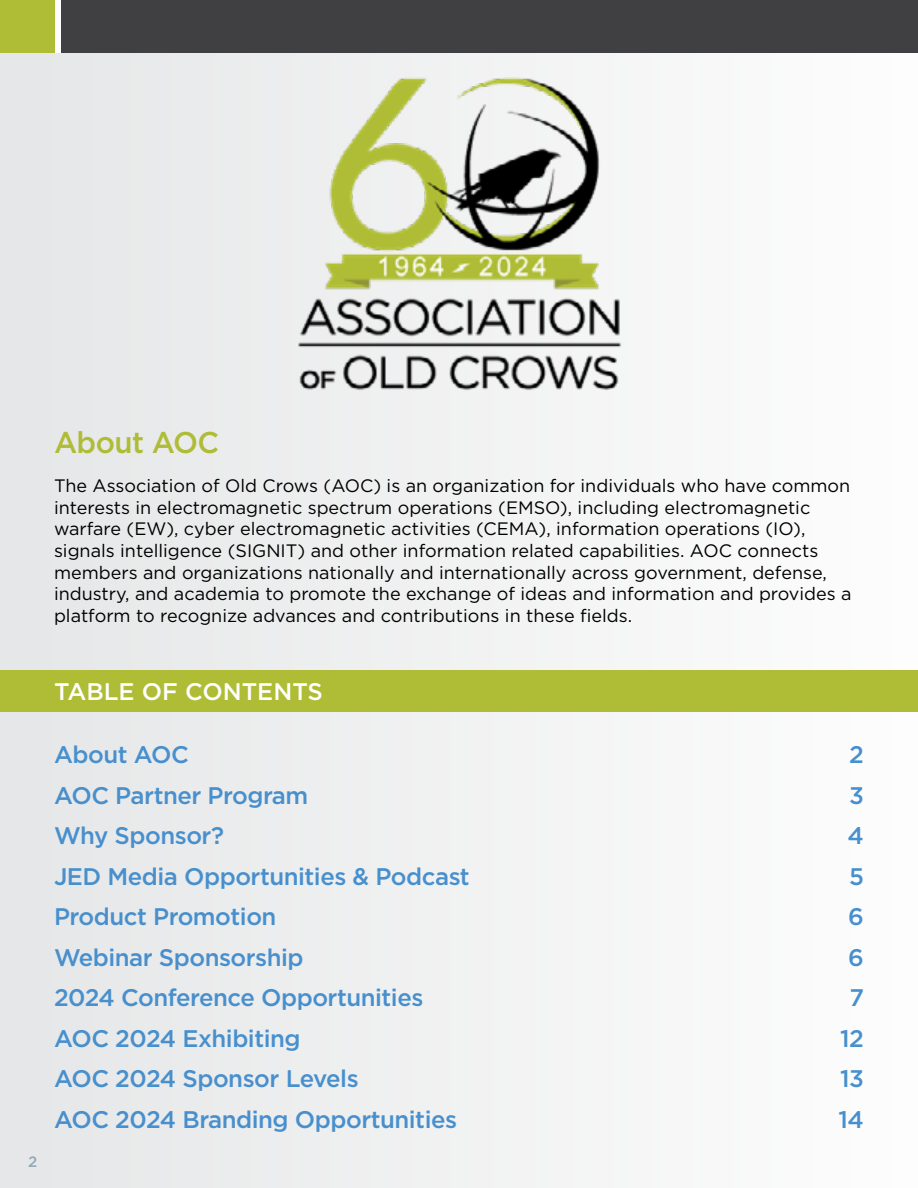
<style>
.page{position:relative;width:918px;height:1188px;background:#fff}
.page>*{position:absolute;margin:0;border:0;box-sizing:border-box;transform-origin:0 0}
.t1{font:500 30px "Gotham";letter-spacing:-.02em;color:#afbc36}
.t2{font:500 24px "Gotham";letter-spacing:-.02em;color:#478fcd}
.t3{font:500 24px "Gotham";color:#fff}
.t4{font:18px/21.6px "Gotham";color:#000}
.t5{font:500 15px "Gotham";color:#95a9b4}
</style>
<div class="page">
<div style="left:61px;top:0;width:857px;height:53px;background:#404042"></div>
<div style="left:0;top:0;width:55px;height:53px;background:#afbc36"></div>
<div style="left:0;top:54px;width:918px;height:1134px;background:#f1f2f2"></div>
<div style="left:0;top:670px;width:918px;height:41px;background:#afbc36"></div>
<img style="left:298px;top:77px;width:323px;height:314px">
<h1 class="t1" style="left:54px;top:422px;width:167px">About AOC</h1>
<p class="t4" style="left:54px;top:475px;width:799px">The Association of Old Crows (AOC) is an organization for individuals who have common interests in electromagnetic spectrum operations (EMSO), including electromagnetic warfare (EW), cyber electromagnetic activities (CEMA), information operations (IO), signals intelligence (SIGNIT) and other information related capabilities. AOC connects members and organizations nationally and internationally across government, defense, industry, and academia to promote the exchange of ideas and information and provides a platform to recognize advances and contributions in these fields.</p>
<h2 class="t3" style="left:54px;top:675px;width:270px">TABLE OF CONTENTS</h2>
<p class="t5" style="left:28px;top:1151px;width:11px">2</p>
<h2 class="t2" style="left:54px;top:739px;width:136px">About AOC</h2>
<h2 class="t2" style="left:849px;top:739px;width:16px">2</h2>
<h2 class="t2" style="left:54px;top:779px;width:256px">AOC Partner Program</h2>
<h2 class="t2" style="left:849px;top:779px;width:16px">3</h2>
<h2 class="t2" style="left:54px;top:820px;width:172px">Why Sponsor?</h2>
<h2 class="t2" style="left:848px;top:820px;width:18px">4</h2>
<h2 class="t2" style="left:54px;top:860px;width:417px">JED Media Opportunities &amp; Podcast</h2>
<h2 class="t2" style="left:849px;top:860px;width:16px">5</h2>
<h2 class="t2" style="left:54px;top:901px;width:224px">Product Promotion</h2>
<h2 class="t2" style="left:848px;top:901px;width:17px">6</h2>
<h2 class="t2" style="left:54px;top:941px;width:251px">Webinar Sponsorship</h2>
<h2 class="t2" style="left:848px;top:941px;width:17px">6</h2>
<h2 class="t2" style="left:54px;top:982px;width:371px">2024 Conference Opportunities</h2>
<h2 class="t2" style="left:849px;top:982px;width:16px">7</h2>
<h2 class="t2" style="left:54px;top:1022px;width:248px">AOC 2024 Exhibiting</h2>
<h2 class="t2" style="left:840px;top:1022px;width:25px">12</h2>
<h2 class="t2" style="left:54px;top:1063px;width:306px">AOC 2024 Sponsor Levels</h2>
<h2 class="t2" style="left:840px;top:1063px;width:25px">13</h2>
<h2 class="t2" style="left:54px;top:1103px;width:405px">AOC 2024 Branding Opportunities</h2>
<h2 class="t2" style="left:839px;top:1103px;width:27px">14</h2>
</div>
